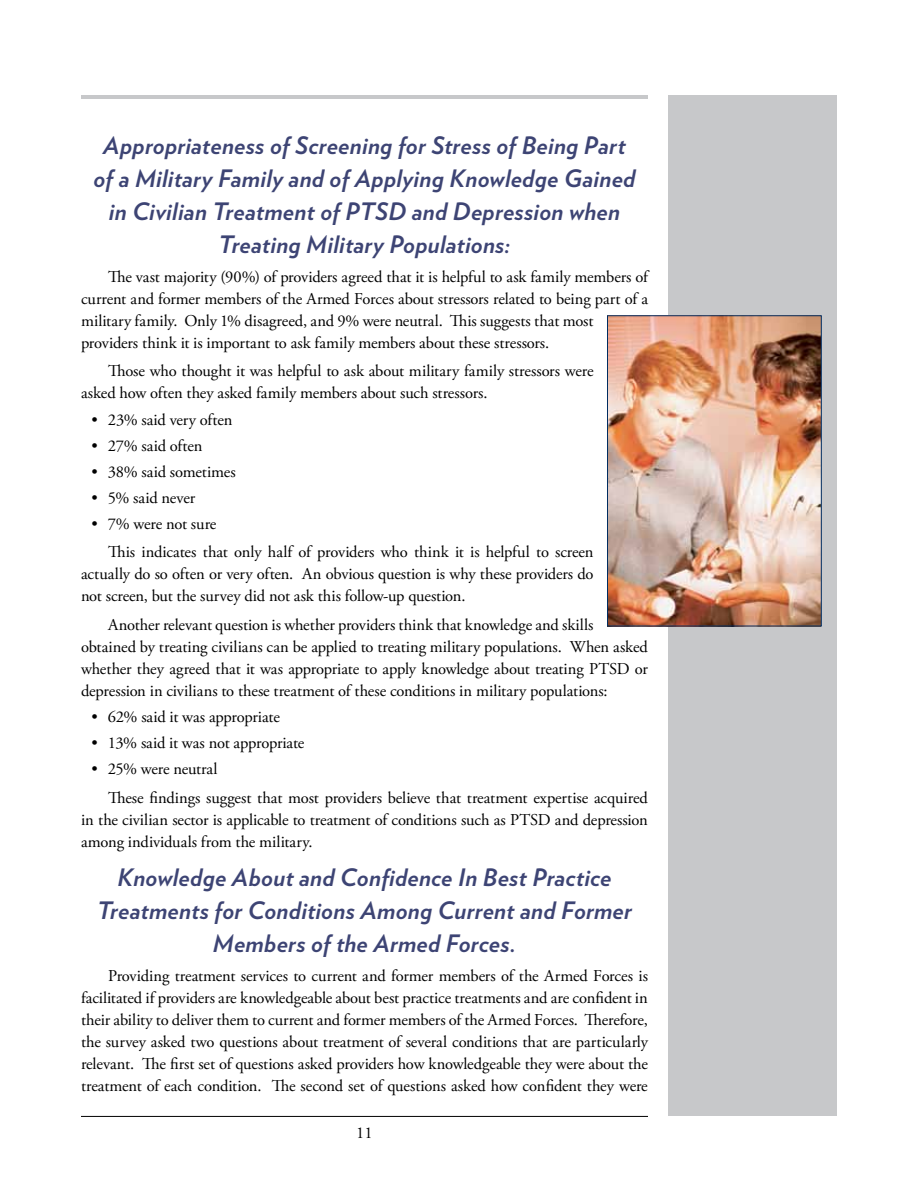
<style>
.page{position:relative;width:918px;height:1188px;background:#fff}
.page>*{position:absolute;margin:0;border:0;box-sizing:border-box;transform-origin:0 0}
.Subhead{font:italic 700 24px/33px "Verlag";letter-spacing:.01em;color:#3d4474;text-align:center}
.Body_text{font:16.5px/22px "Adobe Garamond Pro";letter-spacing:-.005em;color:#000}
.body_text_indent_bul{font:16.5px "Adobe Garamond Pro";letter-spacing:-.015em;color:#000}
</style>
<div class="page">
<hr style="left:81px;top:1116px;width:567px;height:1px;background:#000">
<hr style="left:81px;top:95px;width:567px;height:3px;background:#c7c8ca">
<div style="left:668px;top:95px;width:168px;height:1021px;background:#c7c8ca"></div>
<img style="left:609px;top:317px;width:211px;height:307px">
<div style="left:607px;top:315px;width:215px;height:311px;border:1px solid #002c60"></div>
<p class="Subhead" style="left:93px;top:128px;width:544px">Appropriateness of Screening for Stress of Being Part of a Military Family and of Applying Knowledge Gained in Civilian Treatment of PTSD and Depression when Treating Military Populations:</p>
<p class="Body_text" style="left:81px;top:266px;width:569px;text-indent:27px">The vast majority (90%) of providers agreed that it is helpful to ask family members of current and former members of the Armed Forces about stressors related to being part of a military family. Only 1% disagreed, and 9% were neutral. This suggests that most providers think it is important to ask family members about these stressors.</p>
<p class="Body_text" style="left:81px;top:361px;width:514px;text-indent:27px">Those who thought it was helpful to ask about military family stressors were asked how often they asked family members about such stressors.</p>
<p class="body_text_indent_bul" style="left:91px;top:409px;width:143px">• 23% said very often</p>
<p class="body_text_indent_bul" style="left:91px;top:435px;width:113px">• 27% said often</p>
<p class="body_text_indent_bul" style="left:91px;top:462px;width:146px">• 38% said sometimes</p>
<p class="body_text_indent_bul" style="left:91px;top:488px;width:105px">• 5% said never</p>
<p class="body_text_indent_bul" style="left:91px;top:514px;width:127px">• 7% were not sure</p>
<p class="Body_text" style="left:81px;top:542px;width:514px;text-align:justify;text-indent:27px">This indicates that only half of providers who think it is helpful to screen actually do so often or very often. An obvious question is why these providers do not screen, but the survey did not ask this follow-up question.</p>
<p class="Body_text" style="left:81px;top:614px;width:569px;text-indent:27px">Another relevant question is whether providers think that knowledge and skills obtained by treating civilians can be applied to treating military populations. When asked whether they agreed that it was appropriate to apply knowledge about treating PTSD or depression in civilians to these treatment of these conditions in military populations:</p>
<p class="body_text_indent_bul" style="left:91px;top:707px;width:190px">• 62% said it was appropriate</p>
<p class="body_text_indent_bul" style="left:91px;top:733px;width:215px">• 13% said it was not appropriate</p>
<p class="body_text_indent_bul" style="left:91px;top:759px;width:128px">• 25% were neutral</p>
<p class="Body_text" style="left:81px;top:787px;width:568px;text-align:justify;text-indent:27px">These findings suggest that most providers believe that treatment expertise acquired in the civilian sector is applicable to treatment of conditions such as PTSD and depression among individuals from the military.</p>
<p class="Subhead" style="left:97px;top:860px;width:536px">Knowledge About and Confidence In Best Practice<br>Treatments for Conditions Among Current and Former<br>Members of the Armed Forces.</p>
<p class="Body_text" style="left:81px;top:965px;width:569px;text-align:justify;text-indent:27px">Providing treatment services to current and former members of the Armed Forces is facilitated if providers are knowledgeable about best practice treatments and are confident in their ability to deliver them to current and former members of the Armed Forces. Therefore, the survey asked two questions about treatment of several conditions that are particularly relevant. The first set of questions asked providers how knowledgeable they were about the treatment of each condition. The second set of questions asked how confident they were</p>
<p class="Body_text" style="left:356px;top:1123px;width:18px">11</p>
</div>
